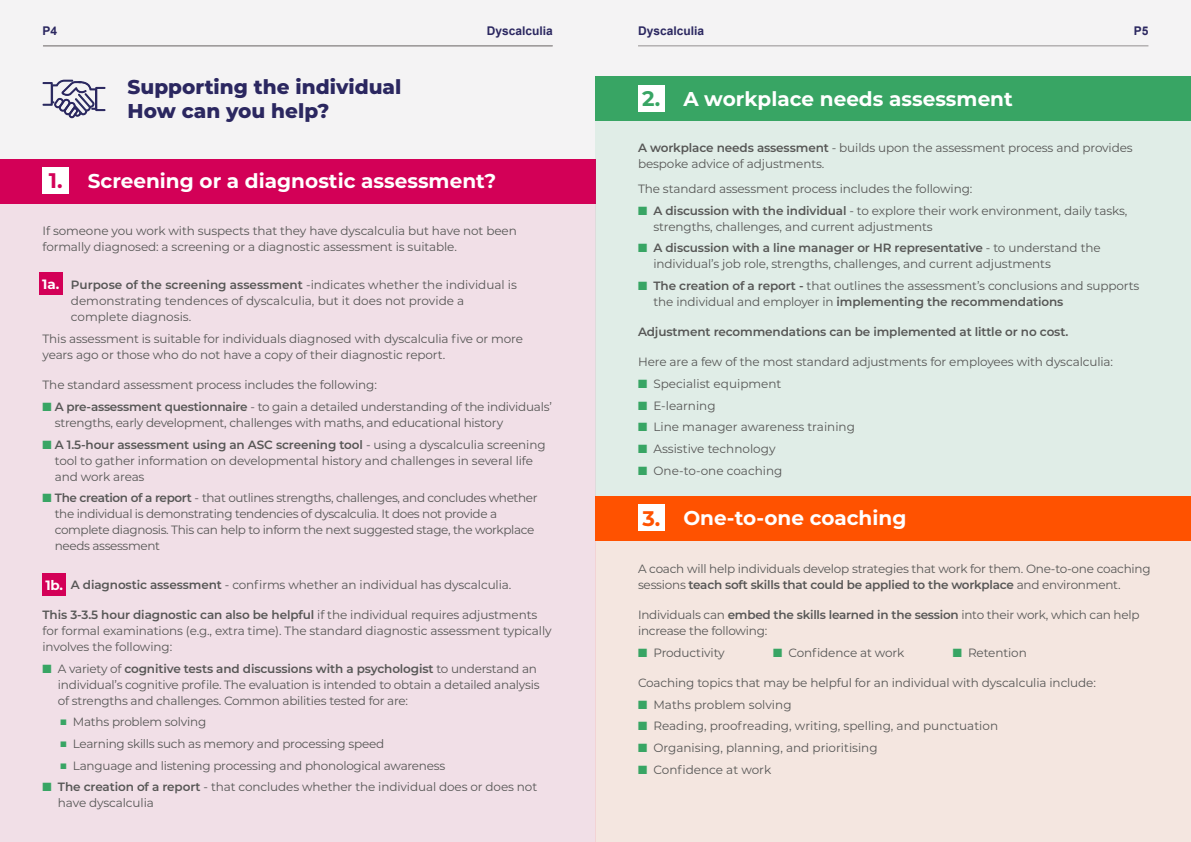
<style>
.page{position:relative;width:1191px;height:842px;background:#f4f3f4}
.page>*{position:absolute;margin:0;border:0;box-sizing:border-box;transform-origin:0 0}
.t1{font:700 21.1px "Montserrat";color:#d30057}
.t2{font:700 21.1px "Montserrat";color:#38a564}
.t3{font:700 21.1px "Montserrat";color:#ff5200}
.t4{font:700 20px "Montserrat";color:#fff}
.t5{font:800 20px/24px "Montserrat";color:#2b2760}
.t6{font:700 13.5px "Montserrat";color:#fff}
.t7{font:12px/16px "Montserrat";letter-spacing:-.01em;color:#575756}
.t8{font:12px/16px "Montserrat";letter-spacing:-.03em;color:#575756}
.t9{font:600 12px "Montserrat";letter-spacing:-.01em;color:#575756}
.t10{font:700 12px "Arial";color:#2b2760}
.s1{font-weight:600}
.s2{color:#38a564}
</style>
<div class="page">
<hr style="left:43px;top:45px;width:510px;height:1px;background:#949090">
<hr style="left:638px;top:45px;width:510px;height:1px;background:#949090">
<div style="left:0;top:199px;width:595px;height:643px;background:#f1dfe7"></div>
<div style="left:0;top:159px;width:595px;height:44px;background:#d30057"></div>
<div style="left:43px;top:167px;width:26px;height:27px;background:#fff"></div>
<div style="left:39px;top:272px;width:24px;height:23px;background:#d30057"></div>
<div style="left:43px;top:573px;width:23px;height:23px;background:#d30057"></div>
<div style="left:595px;top:77px;width:596px;height:423px;background:#e0ede7"></div>
<div style="left:595px;top:77px;width:596px;height:44px;background:#38a564"></div>
<div style="left:638px;top:85px;width:26px;height:26px;background:#fff"></div>
<div style="left:595px;top:518px;width:596px;height:324px;background:#f4e6e0"></div>
<div style="left:595px;top:496px;width:596px;height:45px;background:#ff5200"></div>
<div style="left:638px;top:505px;width:26px;height:26px;background:#fff"></div>
<svg style="left:42px;top:79px;width:64px;height:40px"></svg>
<p class="t10" style="left:43px;top:23px;width:16px">P4</p>
<p class="t10" style="left:487px;top:23px;width:68px">Dyscalculia</p>
<p class="t10" style="left:638px;top:23px;width:68px">Dyscalculia</p>
<p class="t10" style="left:1133px;top:23px;width:16px">P5</p>
<h1 class="t1" style="left:49px;top:165px;width:15px">1.</h1>
<h2 class="t5" style="left:128px;top:74px;width:275px">Supporting the individual<br>How can you help?</h2>
<h2 class="t4" style="left:88px;top:167px;width:410px">Screening or a diagnostic assessment?</h2>
<p class="t7" style="left:43px;top:222px;width:476px">If someone you work with suspects that they have dyscalculia but have not been formally diagnosed: a screening or a diagnostic assessment is suitable.</p>
<p class="t7" style="left:71px;top:277px;width:447px"><span class="s1">Purpose of the screening assessment</span> -indicates whether the individual is demonstrating tendences of dyscalculia, but it does not provide a complete diagnosis.</p>
<p class="t7" style="left:43px;top:330px;width:482px">This assessment is suitable for individuals diagnosed with dyscalculia five or more years ago or those who do not have a copy of their diagnostic report.</p>
<p class="t7" style="left:43px;top:376px;width:336px">The standard assessment process includes the following:</p>
<p class="t7" style="left:55px;top:398px;width:498px;text-indent:-12px"><span class="s2">■</span> <span class="s1">A pre-assessment questionnaire</span> - to gain a detailed understanding of the individuals’ strengths, early development, challenges with maths, and educational history</p>
<p class="t7" style="left:55px;top:436px;width:492px;text-indent:-12px"><span class="s2">■</span> <span class="s1">A 1.5-hour assessment using an ASC screening tool</span> - using a dyscalculia screening tool to gather information on developmental history and challenges in several life and work areas</p>
<p class="t8" style="left:55px;top:489px;width:484px;text-indent:-12px"><span class="s2">■</span> <span class="s1">The creation of a report</span> - that outlines strengths, challenges, and concludes whether the individual is demonstrating tendencies of dyscalculia. It does not provide a complete diagnosis. This can help to inform the next suggested stage, the workplace needs assessment</p>
<p class="t7" style="left:71px;top:576px;width:442px"><span class="s1">A diagnostic assessment</span> - confirms whether an individual has dyscalculia.</p>
<p class="t7" style="left:43px;top:606px;width:510px"><span class="s1">This 3-3.5 hour diagnostic can also be helpful</span> if the individual requires adjustments for formal examinations (e.g., extra time). The standard diagnostic assessment typically involves the following:</p>
<p class="t7" style="left:58px;top:660px;width:483px;text-indent:-15px"><span class="s2">■</span> A variety of <span class="s1">cognitive tests and discussions with a psychologist</span> to understand an individual’s cognitive profile. The evaluation is intended to obtain a detailed analysis of strengths and challenges. Common abilities tested for are:</p>
<p class="t7" style="left:61px;top:714px;width:147px"><span class="s2">■</span> Maths problem solving</p>
<p class="t7" style="left:61px;top:735px;width:325px"><span class="s2">■</span> Learning skills such as memory and processing speed</p>
<p class="t7" style="left:61px;top:757px;width:386px"><span class="s2">■</span> Language and listening processing and phonological awareness</p>
<p class="t7" style="left:58px;top:779px;width:481px;text-indent:-15px"><span class="s2">■</span> <span class="s1">The creation of a report</span> - that concludes whether the individual does or does not have dyscalculia</p>
<p class="t6" style="left:42px;top:275px;width:18px">1a.</p>
<p class="t6" style="left:45px;top:575px;width:19px">1b.</p>
<h1 class="t2" style="left:642px;top:83px;width:19px">2.</h1>
<p class="t7" style="left:638px;top:140px;width:496px"><span class="s1">A workplace needs assessment</span> - builds upon the assessment process and provides bespoke advice of adjustments.</p>
<p class="t7" style="left:638px;top:180px;width:336px">The standard assessment process includes the following:</p>
<p class="t7" style="left:653px;top:202px;width:475px;text-indent:-15px"><span class="s2">■</span> <span class="s1">A discussion with the individual</span> - to explore their work environment, daily tasks, strengths, challenges, and current adjustments</p>
<p class="t7" style="left:653px;top:240px;width:449px;text-indent:-15px"><span class="s2">■</span> <span class="s1">A discussion with a line manager or HR representative</span> - to understand the individual’s job role, strengths, challenges, and current adjustments</p>
<p class="t7" style="left:653px;top:277px;width:487px;text-indent:-15px"><span class="s2">■</span> <span class="s1">The creation of a report -</span> that outlines the assessment’s conclusions and supports the individual and employer in <span class="s1">implementing the recommendations</span></p>
<p class="t9" style="left:638px;top:323px;width:432px">Adjustment recommendations can be implemented at little or no cost.</p>
<p class="t7" style="left:638px;top:354px;width:476px">Here are a few of the most standard adjustments for employees with dyscalculia:</p>
<p class="t7" style="left:638px;top:375px;width:145px"><span class="s2">■</span> Specialist equipment</p>
<p class="t7" style="left:638px;top:397px;width:79px"><span class="s2">■</span> E-learning</p>
<p class="t7" style="left:638px;top:419px;width:218px"><span class="s2">■</span> Line manager awareness training</p>
<p class="t7" style="left:638px;top:440px;width:139px"><span class="s2">■</span> Assistive technology</p>
<p class="t7" style="left:638px;top:462px;width:146px"><span class="s2">■</span> One-to-one coaching</p>
<h2 class="t4" style="left:683px;top:84px;width:331px">A workplace needs assessment</h2>
<h1 class="t3" style="left:642px;top:503px;width:19px">3.</h1>
<h2 class="t4" style="left:683px;top:504px;width:225px">One-to-one coaching</h2>
<p class="t7" style="left:638px;top:560px;width:514px">A coach will help individuals develop strategies that work for them. One-to-one coaching sessions <span class="s1">teach soft skills that could be applied to the workplace</span> and environment.</p>
<p class="t7" style="left:638px;top:606px;width:503px">Individuals can <span class="s1">embed the skills learned in the session</span> into their work, which can help increase the following:</p>
<p class="t7" style="left:638px;top:644px;width:88px"><span class="s2">■</span> Productivity</p>
<p class="t7" style="left:773px;top:644px;width:133px"><span class="s2">■</span> Confidence at work</p>
<p class="t7" style="left:952px;top:644px;width:76px"><span class="s2">■</span> Retention</p>
<p class="t7" style="left:638px;top:674px;width:459px">Coaching topics that may be helpful for an individual with dyscalculia include:</p>
<p class="t7" style="left:638px;top:696px;width:155px"><span class="s2">■</span> Maths problem solving</p>
<p class="t7" style="left:638px;top:718px;width:361px"><span class="s2">■</span> Reading, proofreading, writing, spelling, and punctuation</p>
<p class="t7" style="left:638px;top:739px;width:241px"><span class="s2">■</span> Organising, planning, and prioritising</p>
<p class="t7" style="left:638px;top:761px;width:135px"><span class="s2">■</span> Confidence at work</p>
</div>
